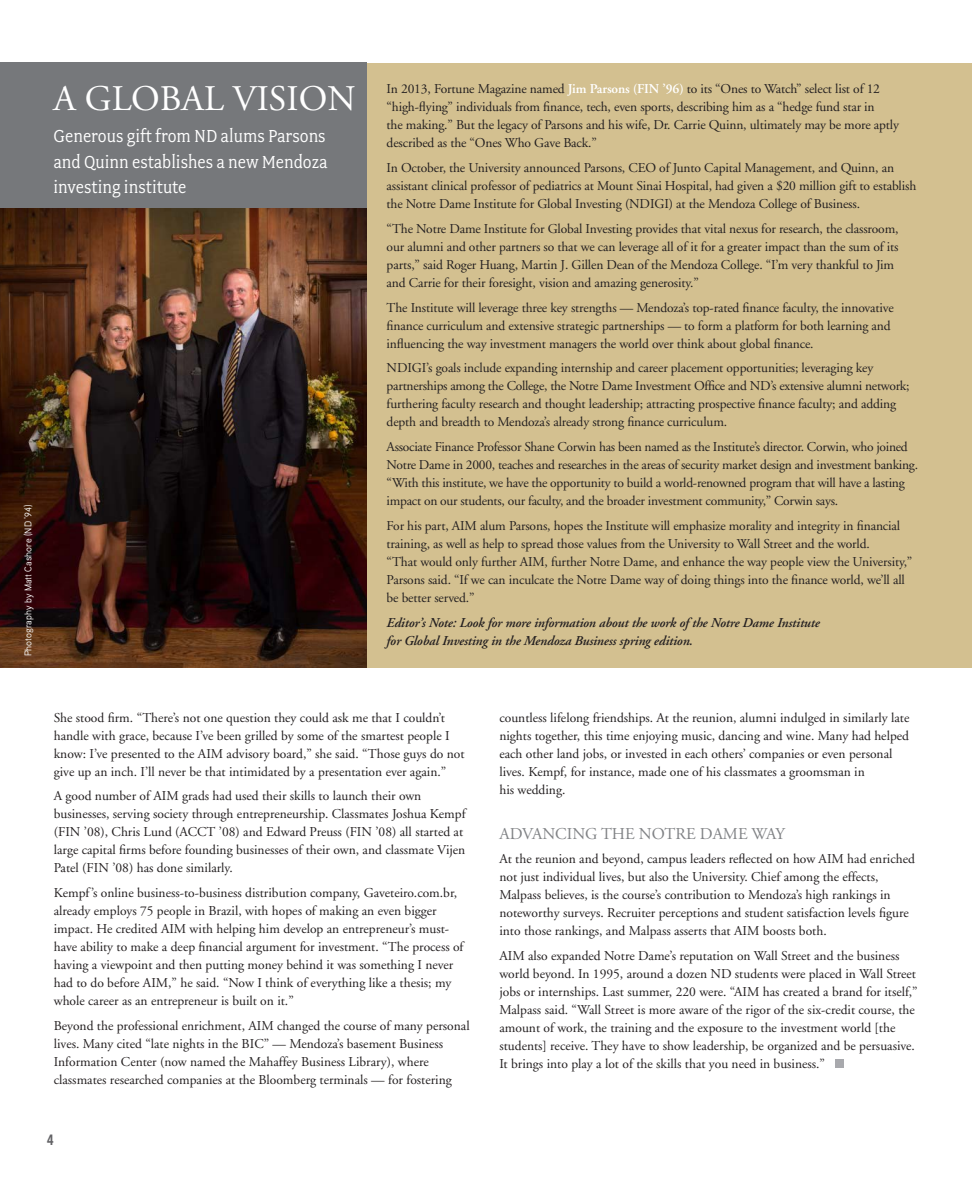
<style>
.page{position:relative;width:972px;height:1188px;background:#fff}
.page>*{position:absolute;margin:0;border:0;box-sizing:border-box;transform-origin:0 0}
.t1{font:36px "Adobe Garamond";color:#fff}
._2015_Subhead{font:19.5px/25.5px "Fairplex Narrow";color:#fff;text-align:justify}
.t2{font:16.5px "Adobe Garamond";color:#808285}
.t3{font:13.5px/18px "Adobe Garamond";letter-spacing:-.01em;color:#231f20}
.t4{font:italic 600 13.5px/18px "Adobe Garamond";letter-spacing:-.01em;color:#231f20}
.t5{font:700 13.5px "Polaris Condensed";color:#636366}
.Fall_2015_Photo_cred{font:9.75px "Aaux";color:#fff}
.s1{font-weight:600;color:#fff}
</style>
<div class="page">
<div style="left:0;top:63px;width:972px;height:604px;background:#d3c090"></div>
<div style="left:0;top:63px;width:367px;height:145px;background:#76787b"></div>
<div style="left:835px;top:1059px;width:9px;height:9px;background:#a8a9ad"></div>
<img style="left:0;top:208px;width:367px;height:459px">
<p class="t1" style="left:53px;top:79px;width:304px">A GLOBAL VISION</p>
<p class="_2015_Subhead" style="left:53px;top:123px;width:276px">Generous gift from ND alums Parsons and Quinn establishes a new Mendoza investing institute</p>
<p class="Fall_2015_Photo_cred" style="left:22px;top:656px;width:153px;rotate:-90deg">Photography by Matt Cashore (ND ’94)</p>
<p class="t3" style="left:387px;top:80px;width:514px">In 2013, Fortune Magazine named <span class="s1">Jim Parsons (FIN ’96)</span> to its “Ones to Watch” select list of 12 “high-flying” individuals from finance, tech, even sports, describing him as a “hedge fund star in<br>the making.” But the legacy of Parsons and his wife, Dr. Carrie Quinn, ultimately may be more aptly described as the “Ones Who Gave Back.”</p>
<p class="t3" style="left:387px;top:159px;width:531px">In October, the University announced Parsons, CEO of Junto Capital Management, and Quinn, an assistant clinical professor of pediatrics at Mount Sinai Hospital, had given a $20 million gift to establish the Notre Dame Institute for Global Investing (NDIGI) at the Mendoza College of Business.</p>
<p class="t3" style="left:387px;top:220px;width:513px">“The Notre Dame Institute for Global Investing provides that vital nexus for research, the classroom, our alumni and other partners so that we can leverage all of it for a greater impact than the sum of its parts,” said Roger Huang, Martin J. Gillen Dean of the Mendoza College. “I’m very thankful to Jim and Carrie for their foresight, vision and amazing generosity.”</p>
<p class="t3" style="left:387px;top:299px;width:509px">The Institute will leverage three key strengths — Mendoza’s top-rated finance faculty, the innovative finance curriculum and extensive strategic partnerships — to form a platform for both learning and influencing the way investment managers the world over think about global finance.</p>
<p class="t3" style="left:387px;top:359px;width:524px">NDIGI’s goals include expanding internship and career placement opportunities; leveraging key partnerships among the College, the Notre Dame Investment Office and ND’s extensive alumni network; furthering faculty research and thought leadership; attracting prospective finance faculty; and adding depth and breadth to Mendoza’s already strong finance curriculum.</p>
<p class="t3" style="left:387px;top:438px;width:533px">Associate Finance Professor Shane Corwin has been named as the Institute’s director. Corwin, who joined Notre Dame in 2000, teaches and researches in the areas of security market design and investment banking. “With this institute, we have the opportunity to build a world-renowned program that will have a lasting impact on our students, our faculty, and the broader investment community,” Corwin says.</p>
<p class="t3" style="left:387px;top:517px;width:527px">For his part, AIM alum Parsons, hopes the Institute will emphasize morality and integrity in financial training, as well as help to spread those values from the University to Wall Street and the world.<br>“That would only further AIM, further Notre Dame, and enhance the way people view the University,” Parsons said. “If we can inculcate the Notre Dame way of doing things into the finance world, we’ll all be better served.”</p>
<p class="t4" style="left:387px;top:614px;width:435px">Editor’s Note: Look for more information about the work of the Notre Dame Institute for Global Investing in the Mendoza Business spring edition.</p>
<p class="t3" style="left:54px;top:709px;width:412px">She stood firm. “There’s not one question they could ask me that I couldn’t handle with grace, because I’ve been grilled by some of the smartest people I know: I’ve presented to the AIM advisory board,” she said. “Those guys do not give up an inch. I’ll never be that intimidated by a presentation ever again.”</p>
<p class="t3" style="left:54px;top:787px;width:413px">A good number of AIM grads had used their skills to launch their own businesses, serving society through entrepreneurship. Classmates Joshua Kempf (FIN ’08), Chris Lund (ACCT ’08) and Edward Preuss (FIN ’08) all started at large capital firms before founding businesses of their own, and classmate Vijen Patel (FIN ’08) has done similarly.</p>
<p class="t3" style="left:54px;top:884px;width:411px">Kempf’s online business-to-business distribution company, Gaveteiro.com.br, already employs 75 people in Brazil, with hopes of making an even bigger impact. He credited AIM with helping him develop an entrepreneur’s must&shy;have ability to make a deep financial argument for investment. “The process of having a viewpoint and then putting money behind it was something I never had to do before AIM,” he said. “Now I think of everything like a thesis; my whole career as an entrepreneur is built on it.”</p>
<p class="t3" style="left:54px;top:1017px;width:417px">Beyond the professional enrichment, AIM changed the course of many personal lives. Many cited “late nights in the BIC” — Mendoza’s basement Business Information Center (now named the Mahaffey Business Library), where classmates researched companies at the Bloomberg terminals — for fostering</p>
<p class="t5" style="left:47px;top:1131px;width:9px">4</p>
<p class="t3" style="left:499px;top:709px;width:412px">countless lifelong friendships. At the reunion, alumni indulged in similarly late nights together, this time enjoying music, dancing and wine. Many had helped each other land jobs, or invested in each others’ companies or even personal lives. Kempf, for instance, made one of his classmates a groomsman in<br>his wedding.</p>
<p class="t2" style="left:499px;top:825px;width:287px">ADVANCING THE NOTRE DAME WAY</p>
<p class="t3" style="left:499px;top:850px;width:417px">At the reunion and beyond, campus leaders reflected on how AIM had enriched not just individual lives, but also the University. Chief among the effects, Malpass believes, is the course’s contribution to Mendoza’s high rankings in noteworthy surveys. Recruiter perceptions and student satisfaction levels figure into those rankings, and Malpass asserts that AIM boosts both.</p>
<p class="t3" style="left:499px;top:947px;width:420px">AIM also expanded Notre Dame’s reputation on Wall Street and the business world beyond. In 1995, around a dozen ND students were placed in Wall Street jobs or internships. Last summer, 220 were. “AIM has created a brand for itself,” Malpass said. “Wall Street is more aware of the rigor of the six-credit course, the amount of work, the training and the exposure to the investment world [the students] receive. They have to show leadership, be organized and be persuasive.<br>It brings into play a lot of the skills that you need in business.”</p>
</div>
